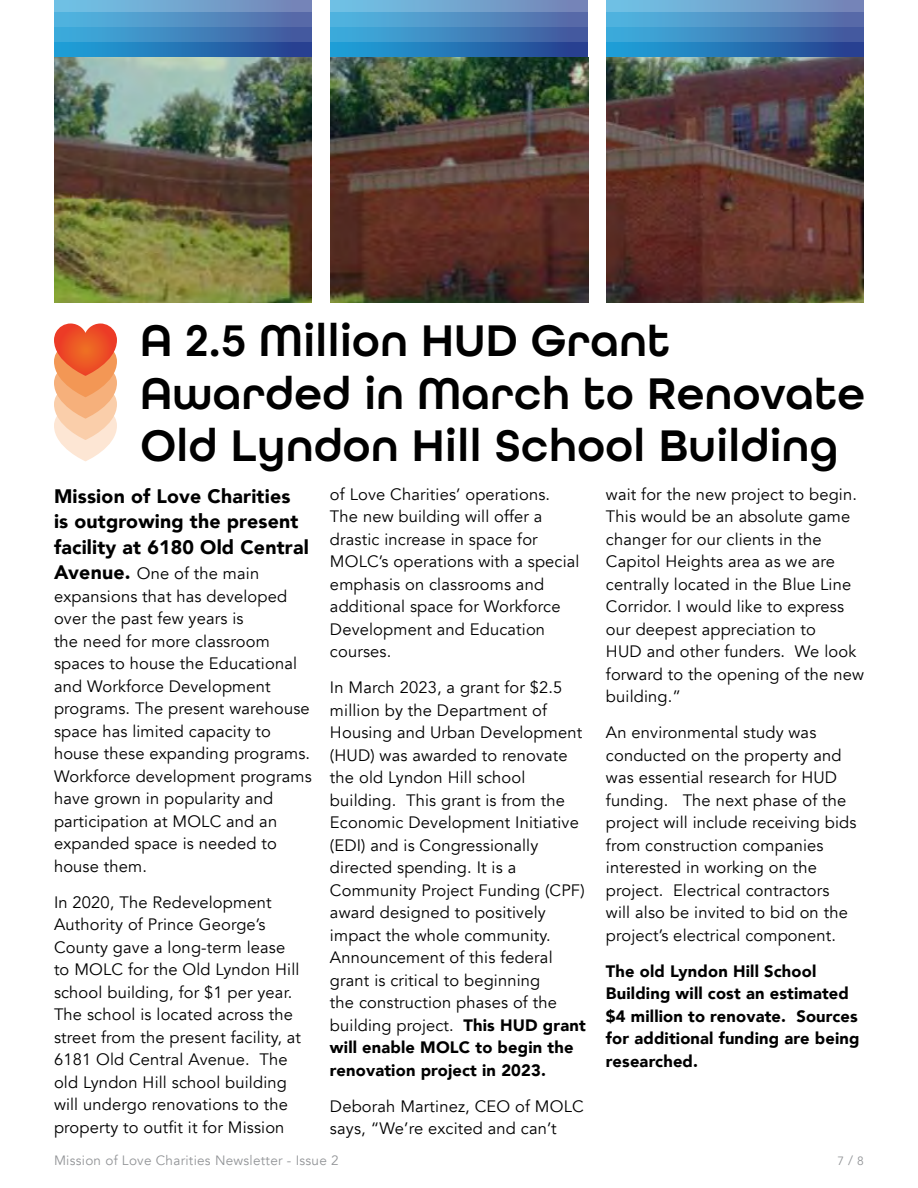
<style>
.page{position:relative;width:918px;height:1188px;background:#fff}
.page>*{position:absolute;margin:0;border:0;box-sizing:border-box;transform-origin:0 0}
.t1{font:600 46.8px/52.5px "All Round Gothic";letter-spacing:.01em;color:#000}
.t2{font:900 19.5px/25.5px "Avenir";letter-spacing:.01em;color:#000}
.t3{font:16.5px/22.5px "Avenir";letter-spacing:.01em;color:#000}
.t4{font:900 16.5px/22.5px "Avenir";letter-spacing:.01em;color:#000}
.t5{font:13.5px "Avenir";letter-spacing:.02em;color:#939598}
.t6{font:12px "Avenir";color:#939598}
.s1{font-weight:900;font-size:19.5px}
.s2{font-weight:900}
.s3{font-size:13.5px}
</style>
<div class="page">
<div style="left:330px;top:0;width:258px;height:243px;background:linear-gradient(to right,#70c6e8,#7583b6)"></div>
<div style="left:330px;top:12px;width:258px;height:246px;background:linear-gradient(to right,#50b9e2,#5768a5)"></div>
<div style="left:330px;top:27px;width:258px;height:246px;background:linear-gradient(to right,#3cb1df,#44579c)"></div>
<div style="left:330px;top:42px;width:258px;height:246px;background:linear-gradient(to right,#1fa6db,#293e8d)"></div>
<div style="left:606px;top:0;width:258px;height:243px;background:linear-gradient(to right,#70c6e8,#7583b6)"></div>
<div style="left:606px;top:12px;width:258px;height:246px;background:linear-gradient(to right,#50b9e2,#5768a5)"></div>
<div style="left:606px;top:27px;width:258px;height:246px;background:linear-gradient(to right,#3cb1df,#44579c)"></div>
<div style="left:606px;top:42px;width:258px;height:246px;background:linear-gradient(to right,#1fa6db,#293e8d)"></div>
<img style="left:330px;top:57px;width:258px;height:246px">
<img style="left:606px;top:57px;width:258px;height:246px">
<div style="left:54px;top:0;width:258px;height:243px;background:linear-gradient(to right,#70c6e8,#7583b6)"></div>
<div style="left:54px;top:12px;width:258px;height:246px;background:linear-gradient(to right,#50b9e2,#5768a5)"></div>
<div style="left:54px;top:27px;width:258px;height:246px;background:linear-gradient(to right,#3cb1df,#44579c)"></div>
<div style="left:54px;top:42px;width:258px;height:246px;background:linear-gradient(to right,#1fa6db,#293e8d)"></div>
<img style="left:54px;top:57px;width:258px;height:246px">
<svg style="left:54px;top:324px;width:63px;height:137px;background:#f5a782"></svg>
<h1 class="t1" style="left:140px;top:315px;width:726px">A 2.5 Million HUD Grant<br>Awarded in March to Renovate<br>Old Lyndon Hill School Building</h1>
<p class="t2" style="left:54px;top:482px;width:256px">Mission of Love Charities is outgrowing the present facility at 6180 Old Central</p>
<p class="t3" style="left:54px;top:562px;width:259px"><span class="s1">Avenue.</span> One of the main expansions that has developed over the past few years is<br>the need for more classroom spaces to house the Educational and Workforce Development programs. The present warehouse space has limited capacity to house these expanding programs.<br>Workforce development programs have grown in popularity and participation at MOLC and an expanded space is needed to house them.</p>
<p class="t3" style="left:54px;top:891px;width:249px">In 2020, The Redevelopment<br>Authority of Prince George’s<br>County gave a long-term lease to MOLC for the Old Lyndon Hill school building, for $1 per year.<br>The school is located across the street from the present facility, at<br>6181 Old Central Avenue. The old Lyndon Hill school building will undergo renovations to the property to outfit it for Mission</p>
<p class="t3" style="left:330px;top:483px;width:251px">of Love Charities’ operations.<br>The new building will offer a drastic increase in space for<br>MOLC’s operations with a special emphasis on classrooms and additional space for Workforce<br>Development and Education courses.</p>
<p class="t3" style="left:330px;top:677px;width:257px">In March 2023, a grant for $2.5 million by the Department of<br>Housing and Urban Development (HUD) was awarded to renovate the old Lyndon Hill school building. This grant is from the<br>Economic Development Initiative (EDI) and is Congressionally directed spending. It is a<br>Community Project Funding (CPF) award designed to positively impact the whole community.<br>Announcement of this federal grant is critical to beginning<br>the construction phases of the building project. <span class="s2">This HUD grant will enable MOLC to begin the renovation project in 2023.</span></p>
<p class="t3" style="left:330px;top:1095px;width:255px">Deborah Martinez, CEO of MOLC says, “We’re excited and can’t</p>
<p class="t3" style="left:606px;top:483px;width:259px">wait for the new project to begin.<br>This would be an absolute game changer for our clients in the<br>Capitol Heights area as we are centrally located in the Blue Line<br>Corridor. I would like to express our deepest appreciation to<br>HUD and other funders. We look forward to the opening of the new building.”</p>
<p class="t3" style="left:606px;top:722px;width:252px">An environmental study was conducted on the property and was essential research for HUD funding. The next phase of the project will include receiving bids from construction companies interested in working on the project. Electrical contractors will also be invited to bid on the project’s electrical component.</p>
<p class="t4" style="left:606px;top:959px;width:255px">The old Lyndon Hill School<br>Building will cost an estimated $4 million to renovate. Sources for additional funding are being researched.</p>
<p class="t5" style="left:54px;top:1152px;width:286px">Mission of Love Charities Newsletter - Issue 2</p>
<p class="t6" style="left:838px;top:1153px;width:28px">7 <span class="s3">/</span> 8</p>
</div>
